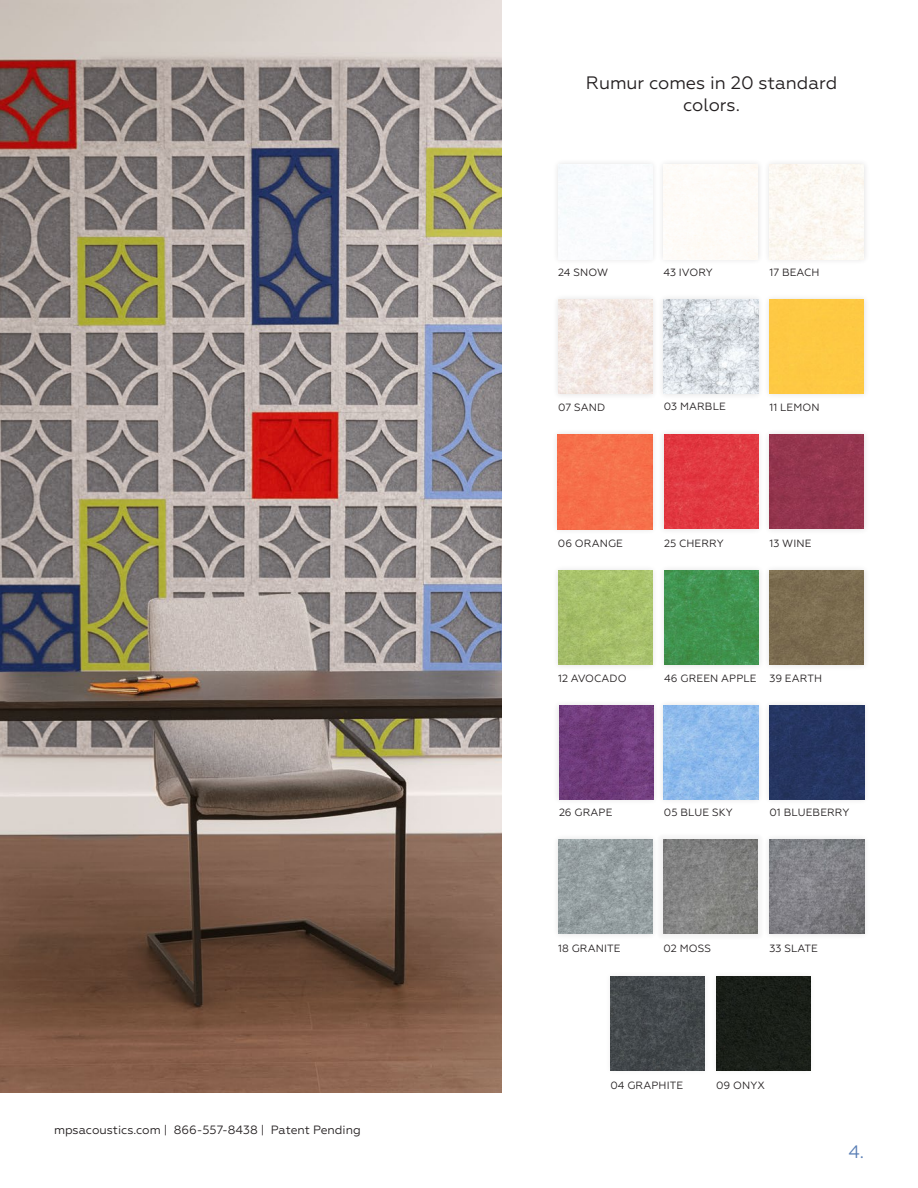
<style>
.page{position:relative;width:918px;height:1188px;background:#fff}
.page>*{position:absolute;margin:0;border:0;box-sizing:border-box;transform-origin:0 0}
.t1{font:18px/21.6px "Geometria";color:#231f20;text-align:center}
.t2{font:18px "Geometria";color:#597eb5}
.t3{font:12px "Geometria";color:#231f20}
.t4{font:10.5px "Geometria";letter-spacing:.01em;color:#231f20}
</style>
<div class="page">
<img style="left:0;top:0;width:501px;height:1093px">
<div style="left:764px;top:699px;width:106px;height:107px;background:#231f20;opacity:.14"></div>
<div style="left:770px;top:705px;width:94px;height:94px;background:#253561"></div>
<div style="left:658px;top:293px;width:106px;height:107px;background:#231f20;opacity:.14"></div>
<img style="left:664px;top:299px;width:94px;height:95px">
<img style="left:610px;top:976px;width:95px;height:94px">
<div style="left:658px;top:699px;width:106px;height:107px;background:#231f20;opacity:.14"></div>
<img style="left:664px;top:705px;width:94px;height:94px">
<div style="left:552px;top:429px;width:106px;height:106px;background:#231f20;opacity:.14"></div>
<div style="left:558px;top:435px;width:94px;height:94px;background:#f66f4a"></div>
<div style="left:552px;top:293px;width:107px;height:107px;background:#f9f9f9"></div>
<img style="left:558px;top:299px;width:94px;height:95px">
<div style="left:710px;top:970px;width:107px;height:107px;background:#231f20;opacity:.08"></div>
<div style="left:716px;top:976px;width:94px;height:94px;background:#1a1f18"></div>
<div style="left:764px;top:294px;width:106px;height:105px;background:#231f20;opacity:.14"></div>
<div style="left:770px;top:299px;width:94px;height:94px;background:#fec943"></div>
<div style="left:552px;top:565px;width:107px;height:106px;background:#231f20;opacity:.14"></div>
<img style="left:558px;top:571px;width:94px;height:94px">
<div style="left:764px;top:429px;width:106px;height:106px;background:#231f20;opacity:.14"></div>
<div style="left:770px;top:435px;width:94px;height:94px;background:#94354e"></div>
<div style="left:764px;top:159px;width:106px;height:106px;background:#fcf8f4"></div>
<div style="left:552px;top:834px;width:107px;height:106px;background:#231f20;opacity:.14"></div>
<img style="left:558px;top:840px;width:94px;height:94px">
<div style="left:552px;top:159px;width:107px;height:106px;background:#f9fbfd"></div>
<div style="left:658px;top:429px;width:107px;height:106px;background:#231f20;opacity:.14"></div>
<img style="left:664px;top:435px;width:94px;height:94px">
<div style="left:553px;top:699px;width:107px;height:107px;background:#231f20;opacity:.14"></div>
<img style="left:559px;top:705px;width:94px;height:94px">
<div style="left:764px;top:834px;width:106px;height:106px;background:#231f20;opacity:.14"></div>
<img style="left:770px;top:840px;width:94px;height:94px">
<div style="left:764px;top:565px;width:106px;height:106px;background:#231f20;opacity:.14"></div>
<img style="left:770px;top:571px;width:94px;height:94px">
<div style="left:658px;top:159px;width:106px;height:106px;background:#fefbf8"></div>
<div style="left:658px;top:565px;width:107px;height:106px;background:#f8f7f8"></div>
<img style="left:664px;top:570px;width:94px;height:95px">
<div style="left:657px;top:833px;width:107px;height:107px;background:#f6f6f6"></div>
<img style="left:663px;top:840px;width:95px;height:94px">
<p class="t3" style="left:54px;top:1123px;width:308px">mpsacoustics.com | 866-557-8438 | Patent Pending</p>
<h1 class="t1" style="left:586px;top:74px;width:253px">Rumur comes in 20 standard colors.</h1>
<p class="t4" style="left:558px;top:266px;width:51px">24 SNOW</p>
<p class="t4" style="left:558px;top:401px;width:49px">07 SAND</p>
<p class="t4" style="left:663px;top:266px;width:51px">43 IVORY</p>
<p class="t4" style="left:770px;top:266px;width:51px">17 BEACH</p>
<p class="t4" style="left:664px;top:401px;width:63px">03 MARBLE</p>
<p class="t4" style="left:770px;top:404px;width:51px">11 LEMON</p>
<p class="t4" style="left:558px;top:539px;width:67px">06 ORANGE</p>
<p class="t4" style="left:664px;top:537px;width:61px">25 CHERRY</p>
<p class="t4" style="left:770px;top:537px;width:43px">13 WINE</p>
<p class="t4" style="left:558px;top:674px;width:70px">12 AVOCADO</p>
<p class="t4" style="left:664px;top:674px;width:94px">46 GREEN APPLE</p>
<p class="t4" style="left:770px;top:672px;width:54px">39 EARTH</p>
<p class="t4" style="left:559px;top:809px;width:55px">26 GRAPE</p>
<p class="t4" style="left:664px;top:806px;width:70px">05 BLUE SKY</p>
<p class="t4" style="left:770px;top:806px;width:81px">01 BLUEBERRY</p>
<p class="t4" style="left:558px;top:945px;width:64px">18 GRANITE</p>
<p class="t4" style="left:663px;top:943px;width:49px">02 MOSS</p>
<p class="t4" style="left:770px;top:943px;width:50px">33 SLATE</p>
<p class="t4" style="left:610px;top:1079px;width:74px">04 GRAPHITE</p>
<p class="t4" style="left:716px;top:1079px;width:50px">09 ONYX</p>
<h1 class="t2" style="left:849px;top:1141px;width:17px">4.</h1>
</div>
